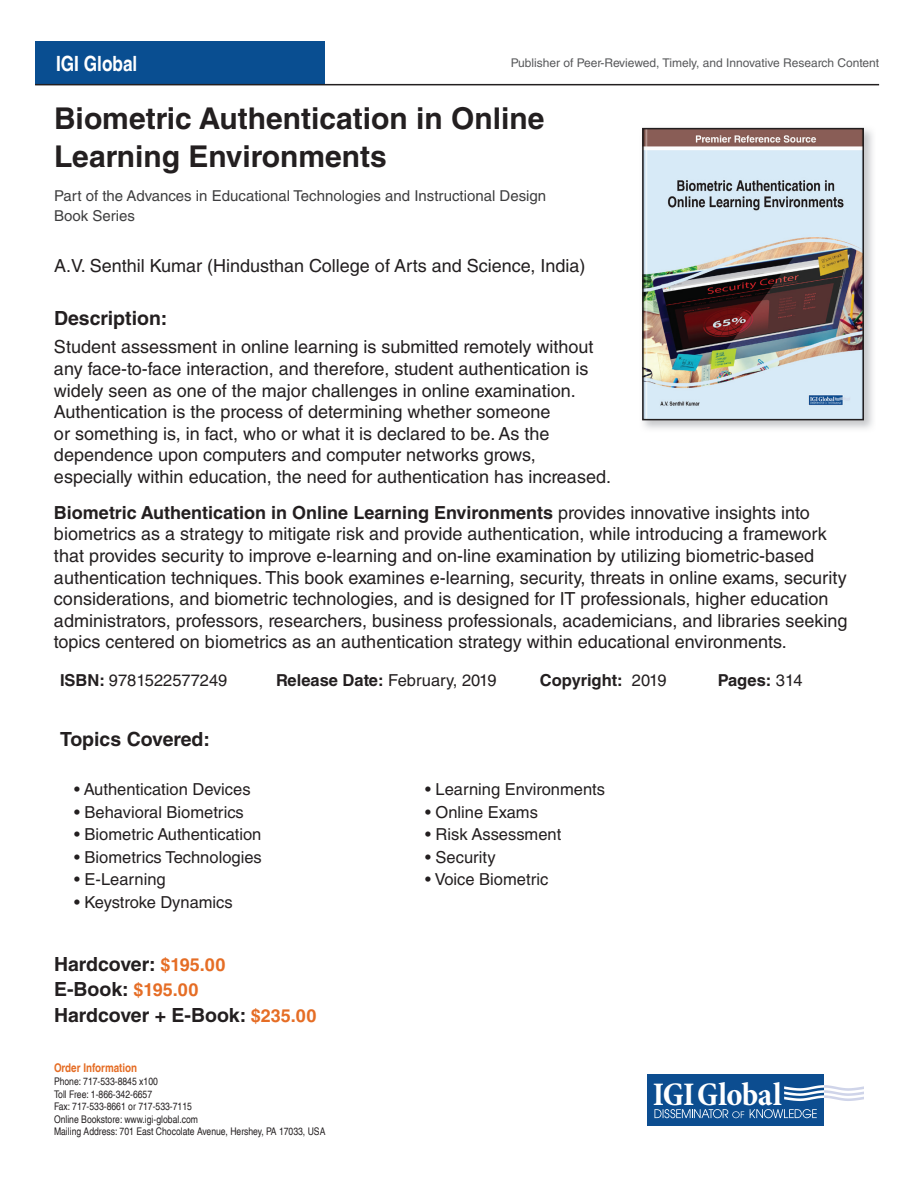
<style>
.page{position:relative;width:918px;height:1188px;background:#fff}
.page>*{position:absolute;margin:0;border:0;box-sizing:border-box;transform-origin:0 0}
.t1{font:700 condensed 33.3px "Minion Pro";letter-spacing:-.015em;color:#fff}
.t2{font:700 30px/37.5px "Helvetica LT Std";color:#231f20}
.t3{font:700 condensed 21px "Helvetica LT";color:#fff}
.t4{font:700 19.5px/25.5px "Helvetica LT Std";color:#231f20}
.t5{font:18px/21.6px "Helvetica LT Std";color:#231f20}
.t6{font:16.5px "Helvetica LT Std";color:#231f20}
.t7{font:700 16.5px "Helvetica LT Std";color:#231f20}
.t8{font:15px/19.5px "Helvetica LT Std";color:#3e3e3f}
.t9{font:12px "Helvetica LT Std";color:#57585a}
.t10{font:700 condensed 12px "Helvetica LT";color:#e56d25}
.t11{font:condensed 10.5px/12.6px "Helvetica LT";color:#231f20}
.s1{font-weight:700}
.s2{font-weight:400}
.s3{font-size:18px;color:#e56d25}
</style>
<div class="page">
<div style="left:35px;top:41px;width:290px;height:44px;background:#094e91"></div>
<svg style="left:647px;top:1125px;width:177px;height:1px"></svg>
<div style="left:647px;top:1074px;width:177px;height:51px;background:#0c4d90"></div>
<svg style="left:654px;top:1109px;width:90px;height:9px"></svg>
<svg style="left:750px;top:1109px;width:67px;height:9px"></svg>
<svg style="left:784px;top:1085px;width:80px;height:16px"></svg>
<hr style="left:35px;top:84px;width:844px;height:1px;background:#231f20">
<img style="left:645px;top:131px;width:216px;height:286px">
<div style="left:642px;top:128px;width:222px;height:292px;border:2px solid #231f20"></div>
<p class="t3" style="left:56px;top:50px;width:83px">IGI Global</p>
<p class="t9" style="left:511px;top:56px;width:370px">Publisher of Peer-Reviewed, Timely, and Innovative Research Content</p>
<h2 class="t2" style="left:54px;top:99px;width:492px">Biometric Authentication in Online<br>Learning Environments</h2>
<p class="t8" style="left:54px;top:186px;width:494px">Part of the Advances in Educational Technologies and Instructional Design<br>Book Series</p>
<p class="t5" style="left:54px;top:255px;width:533px">A.V. Senthil Kumar (Hindusthan College of Arts and Science, India)</p>
<p class="t4" style="left:54px;top:305px;width:115px">Description:</p>
<p class="t5" style="left:54px;top:336px;width:559px">Student assessment in online learning is submitted remotely without any face-to-face interaction, and therefore, student authentication is widely seen as one of the major challenges in online examination.<br>Authentication is the process of determining whether someone<br>or something is, in fact, who or what it is declared to be. As the dependence upon computers and computer networks grows, especially within education, the need for authentication has increased.</p>
<p class="t5" style="left:54px;top:502px;width:795px"><span class="s1">Biometric Authentication in Online Learning Environments</span> provides innovative insights into biometrics as a strategy to mitigate risk and provide authentication, while introducing a framework that provides security to improve e-learning and on-line examination by utilizing biometric-based authentication techniques. This book examines e-learning, security, threats in online exams, security considerations, and biometric technologies, and is designed for IT professionals, higher education administrators, professors, researchers, business professionals, academicians, and libraries seeking topics centered on biometrics as an authentication strategy within educational environments.</p>
<p class="t6" style="left:60px;top:670px;width:169px"><span class="s1">ISBN:</span> 9781522577249</p>
<p class="t6" style="left:276px;top:670px;width:222px"><span class="s1">Release Date:</span> February, 2019</p>
<p class="t7" style="left:540px;top:670px;width:128px">Copyright: <span class="s2">2019</span></p>
<p class="t7" style="left:718px;top:670px;width:87px">Pages: <span class="s2">314</span></p>
<p class="t4" style="left:60px;top:727px;width:152px">Topics Covered:</p>
<p class="t6" style="left:74px;top:780px;width:178px">• Authentication Devices</p>
<p class="t6" style="left:74px;top:802px;width:171px">• Behavioral Biometrics</p>
<p class="t6" style="left:74px;top:825px;width:189px">• Biometric Authentication</p>
<p class="t6" style="left:74px;top:847px;width:189px">• Biometrics Technologies</p>
<p class="t6" style="left:74px;top:870px;width:93px">• E-Learning</p>
<p class="t6" style="left:74px;top:892px;width:160px">• Keystroke Dynamics</p>
<p class="t4" style="left:54px;top:951px;width:264px">Hardcover: <span class="s3">$195.00<br></span>E-Book: <span class="s3">$195.00<br></span>Hardcover + E-Book: <span class="s3">$235.00</span></p>
<p class="t10" style="left:54px;top:1061px;width:85px">Order Information</p>
<p class="t11" style="left:54px;top:1075px;width:273px">Phone: 717-533-8845 x100<br>Toll Free: 1-866-342-6657<br>Fax: 717-533-8661 or 717-533-7115<br>Online Bookstore: www.igi-global.com<br>Mailing Address: 701 East Chocolate Avenue, Hershey, PA 17033, USA</p>
<p class="t6" style="left:425px;top:780px;width:181px">• Learning Environments</p>
<p class="t6" style="left:425px;top:802px;width:114px">• Online Exams</p>
<p class="t6" style="left:425px;top:825px;width:138px">• Risk Assessment</p>
<p class="t6" style="left:425px;top:847px;width:72px">• Security</p>
<p class="t6" style="left:425px;top:870px;width:125px">• Voice Biometric</p>
<h1 class="t1" style="left:653px;top:1071px;width:130px">IGIGlobal</h1>
</div>
